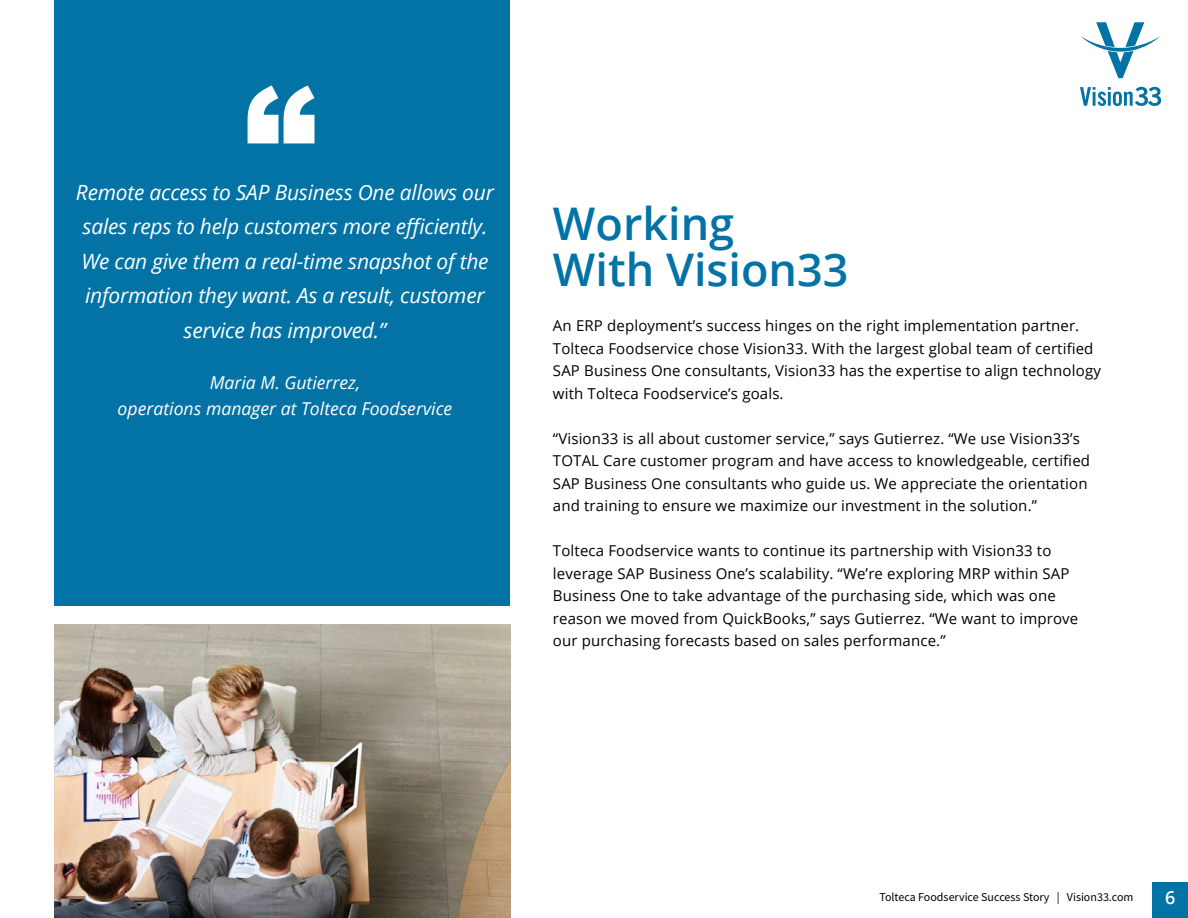
<style>
.page{position:relative;width:1188px;height:918px;background:#fff}
.page>*{position:absolute;margin:0;border:0;box-sizing:border-box;transform-origin:0 0}
.t1{font:900 145.5px "Arial";color:#fff}
.t2{font:600 45px/46.5px "Open Sans";color:#0373a6}
.t3{font:italic 21px/34.5px "Open Sans";letter-spacing:-.01em;color:#fff;text-align:center}
.t4{font:600 18px "Open Sans";color:#fff}
.t5{font:italic 17.7px/25.8px "Open Sans";color:#fff;text-align:center}
.t6{font:15px/22.5px "Open Sans";letter-spacing:.01em;color:#000}
.t7{font:12px "Source Sans Pro";color:#000}
</style>
<div class="page">
<svg style="left:1081px;top:22px;width:79px;height:56px"></svg>
<svg style="left:1080px;top:87px;width:81px;height:19px"></svg>
<div style="left:1152px;top:882px;width:36px;height:36px;background:#0373a6"></div>
<img style="left:54px;top:624px;width:456px;height:294px">
<div style="left:54px;top:0;width:456px;height:606px;background:#0373a6"></div>
<h1 class="t1" style="left:244px;top:34px;width:74px">“</h1>
<h3 class="t3" style="left:76px;top:175px;width:420px">Remote access to SAP Business One allows our sales reps to help customers more efficiently.<br>We can give them a real-time snapshot of the information they want. As a result, customer service has improved.”</h3>
<p class="t5" style="left:118px;top:370px;width:336px">Maria M. Gutierrez,<br>operations manager at Tolteca Foodservice</p>
<h2 class="t2" style="left:553px;top:199px;width:297px">Working<br>With Vision33</h2>
<p class="t6" style="left:553px;top:314px;width:549px">An ERP deployment’s success hinges on the right implementation partner.<br>Tolteca Foodservice chose Vision33. With the largest global team of certified SAP Business One consultants, Vision33 has the expertise to align technology with Tolteca Foodservice’s goals.</p>
<p class="t6" style="left:553px;top:427px;width:539px">“Vision33 is all about customer service,” says Gutierrez. “We use Vision33’s TOTAL Care customer program and have access to knowledgeable, certified SAP Business One consultants who guide us. We appreciate the orientation and training to ensure we maximize our investment in the solution.”</p>
<p class="t6" style="left:553px;top:539px;width:527px">Tolteca Foodservice wants to continue its partnership with Vision33 to leverage SAP Business One’s scalability. “We’re exploring MRP within SAP Business One to take advantage of the purchasing side, which was one reason we moved from QuickBooks,” says Gutierrez. “We want to improve our purchasing forecasts based on sales performance.”</p>
<p class="t7" style="left:879px;top:889px;width:256px">Tolteca Foodservice Success Story | Vision33.com</p>
<p class="t4" style="left:1165px;top:885px;width:12px">6</p>
</div>
